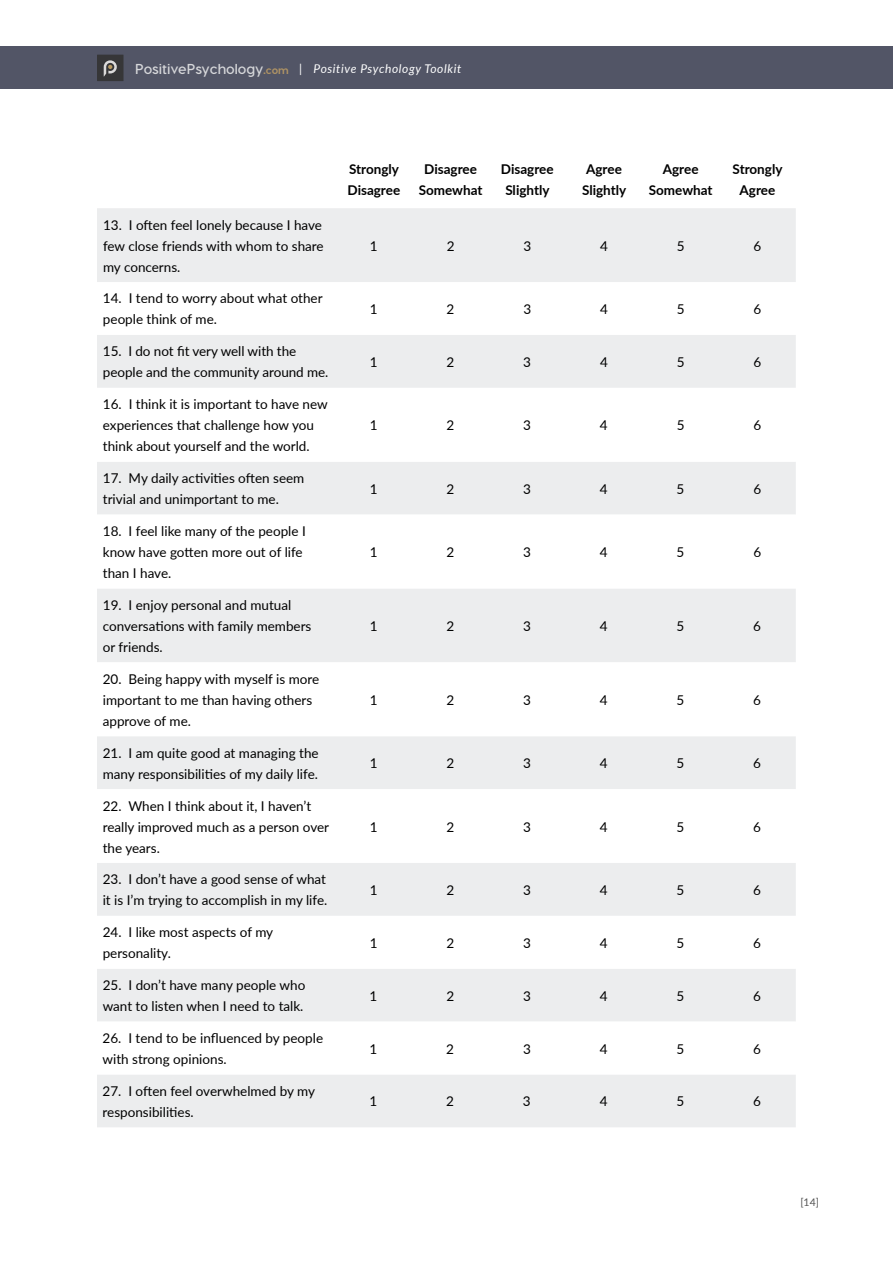
<style>
.page{position:relative;width:893px;height:1263px;background:#fff}
.page>*{position:absolute;margin:0;border:0;box-sizing:border-box;transform-origin:0 0}
.t1{font:13.5px/21px "Lato";color:#000}
.t2{font:700 13.5px/21px "Lato";color:#000;text-align:center}
.t3{font:italic 12px "Lato";letter-spacing:.05em;color:#fff}
.t4{font:10.5px "Lato";color:#555}
.s1{font-family:"Visby CF";font-weight:700;font-style:normal;font-size:14.4px;color:#d6d7da}
.s2{font-family:"Visby CF";font-weight:800;font-style:normal;font-size:10.8px;color:#af9364}
.s3{font-style:normal}
</style>
<div class="page">
<div style="left:0;top:46px;width:893px;height:43px;background:#525566"></div>
<div style="left:97px;top:55px;width:27px;height:26px;background:#363638"></div>
<svg style="left:104px;top:60px;width:13px;height:17px"></svg>
<div style="left:97px;top:208px;width:699px;height:919px;background:#ecedee"></div>
<svg style="left:97px;top:282px;width:699px;height:792px"></svg>
<p class="t3" style="left:135px;top:60px;width:328px"><span class="s1">PositivePsychology</span><span class="s2">.com</span> <span class="s3">|</span> Positive Psychology Toolkit</p>
<p class="t1" style="left:103px;top:214px;width:222px">13. I often feel lonely because I have few close friends with whom to share my concerns.</p>
<p class="t2" style="left:347px;top:158px;width:54px;text-align:left">Strongly<br>Disagree</p>
<p class="t2" style="left:419px;top:158px;width:65px">Disagree<br>Somewhat</p>
<p class="t2" style="left:501px;top:158px;width:54px">Disagree<br>Slightly</p>
<p class="t2" style="left:582px;top:158px;width:46px">Agree<br>Slightly</p>
<p class="t2" style="left:649px;top:158px;width:65px">Agree<br>Somewhat</p>
<p class="t2" style="left:733px;top:158px;width:51px">Strongly<br>Agree</p>
<p class="t1" style="left:370px;top:235px;width:9px">1</p>
<p class="t1" style="left:447px;top:235px;width:9px">2</p>
<p class="t1" style="left:523px;top:235px;width:9px">3</p>
<p class="t1" style="left:600px;top:235px;width:9px">4</p>
<p class="t1" style="left:677px;top:235px;width:9px">5</p>
<p class="t1" style="left:753px;top:235px;width:9px">6</p>
<p class="t1" style="left:103px;top:287px;width:221px">14. I tend to worry about what other people think of me.</p>
<p class="t1" style="left:370px;top:298px;width:9px">1</p>
<p class="t1" style="left:447px;top:298px;width:9px">2</p>
<p class="t1" style="left:523px;top:298px;width:9px">3</p>
<p class="t1" style="left:600px;top:298px;width:9px">4</p>
<p class="t1" style="left:677px;top:298px;width:9px">5</p>
<p class="t1" style="left:753px;top:298px;width:9px">6</p>
<p class="t1" style="left:103px;top:340px;width:227px">15. I do not fit very well with the people and the community around me.</p>
<p class="t1" style="left:370px;top:351px;width:9px">1</p>
<p class="t1" style="left:447px;top:351px;width:9px">2</p>
<p class="t1" style="left:523px;top:351px;width:9px">3</p>
<p class="t1" style="left:600px;top:351px;width:9px">4</p>
<p class="t1" style="left:677px;top:351px;width:9px">5</p>
<p class="t1" style="left:753px;top:351px;width:9px">6</p>
<p class="t1" style="left:103px;top:393px;width:226px">16. I think it is important to have new experiences that challenge how you think about yourself and the world.</p>
<p class="t1" style="left:370px;top:414px;width:9px">1</p>
<p class="t1" style="left:447px;top:414px;width:9px">2</p>
<p class="t1" style="left:523px;top:414px;width:9px">3</p>
<p class="t1" style="left:600px;top:414px;width:9px">4</p>
<p class="t1" style="left:677px;top:414px;width:9px">5</p>
<p class="t1" style="left:753px;top:414px;width:9px">6</p>
<p class="t1" style="left:103px;top:467px;width:203px">17. My daily activities often seem trivial and unimportant to me.</p>
<p class="t1" style="left:370px;top:478px;width:9px">1</p>
<p class="t1" style="left:447px;top:478px;width:9px">2</p>
<p class="t1" style="left:523px;top:478px;width:9px">3</p>
<p class="t1" style="left:600px;top:478px;width:9px">4</p>
<p class="t1" style="left:677px;top:478px;width:9px">5</p>
<p class="t1" style="left:753px;top:478px;width:9px">6</p>
<p class="t1" style="left:103px;top:520px;width:204px">18. I feel like many of the people I know have gotten more out of life than I have.</p>
<p class="t1" style="left:370px;top:541px;width:9px">1</p>
<p class="t1" style="left:446px;top:541px;width:9px">2</p>
<p class="t1" style="left:523px;top:541px;width:9px">3</p>
<p class="t1" style="left:600px;top:541px;width:9px">4</p>
<p class="t1" style="left:677px;top:541px;width:9px">5</p>
<p class="t1" style="left:753px;top:541px;width:9px">6</p>
<p class="t1" style="left:103px;top:594px;width:210px">19. I enjoy personal and mutual conversations with family members or friends.</p>
<p class="t1" style="left:103px;top:668px;width:218px">20. Being happy with myself is more important to me than having others approve of me.</p>
<p class="t1" style="left:370px;top:615px;width:9px">1</p>
<p class="t1" style="left:446px;top:615px;width:9px">2</p>
<p class="t1" style="left:523px;top:615px;width:9px">3</p>
<p class="t1" style="left:600px;top:615px;width:9px">4</p>
<p class="t1" style="left:677px;top:615px;width:9px">5</p>
<p class="t1" style="left:753px;top:615px;width:9px">6</p>
<p class="t1" style="left:370px;top:689px;width:9px">1</p>
<p class="t1" style="left:446px;top:689px;width:9px">2</p>
<p class="t1" style="left:523px;top:689px;width:9px">3</p>
<p class="t1" style="left:600px;top:689px;width:9px">4</p>
<p class="t1" style="left:677px;top:689px;width:9px">5</p>
<p class="t1" style="left:753px;top:689px;width:9px">6</p>
<p class="t1" style="left:103px;top:742px;width:217px">21. I am quite good at managing the many responsibilities of my daily life.</p>
<p class="t1" style="left:370px;top:752px;width:9px">1</p>
<p class="t1" style="left:446px;top:752px;width:9px">2</p>
<p class="t1" style="left:523px;top:752px;width:9px">3</p>
<p class="t1" style="left:600px;top:752px;width:9px">4</p>
<p class="t1" style="left:676px;top:752px;width:9px">5</p>
<p class="t1" style="left:753px;top:752px;width:9px">6</p>
<p class="t1" style="left:103px;top:794px;width:228px">22. When I think about it, I haven’t really improved much as a person over the years.</p>
<p class="t1" style="left:370px;top:815px;width:9px">1</p>
<p class="t1" style="left:446px;top:815px;width:9px">2</p>
<p class="t1" style="left:523px;top:815px;width:9px">3</p>
<p class="t1" style="left:600px;top:815px;width:9px">4</p>
<p class="t1" style="left:676px;top:815px;width:9px">5</p>
<p class="t1" style="left:753px;top:815px;width:9px">6</p>
<p class="t1" style="left:103px;top:868px;width:226px">23. I don’t have a good sense of what it is I’m trying to accomplish in my life.</p>
<p class="t1" style="left:370px;top:879px;width:9px">1</p>
<p class="t1" style="left:446px;top:879px;width:9px">2</p>
<p class="t1" style="left:523px;top:879px;width:9px">3</p>
<p class="t1" style="left:600px;top:879px;width:9px">4</p>
<p class="t1" style="left:676px;top:879px;width:9px">5</p>
<p class="t1" style="left:753px;top:879px;width:9px">6</p>
<p class="t1" style="left:103px;top:921px;width:172px">24. I like most aspects of my personality.</p>
<p class="t1" style="left:370px;top:932px;width:9px">1</p>
<p class="t1" style="left:446px;top:932px;width:9px">2</p>
<p class="t1" style="left:523px;top:932px;width:9px">3</p>
<p class="t1" style="left:600px;top:932px;width:9px">4</p>
<p class="t1" style="left:676px;top:932px;width:9px">5</p>
<p class="t1" style="left:753px;top:932px;width:9px">6</p>
<p class="t1" style="left:103px;top:974px;width:204px">25. I don’t have many people who want to listen when I need to talk.</p>
<p class="t1" style="left:370px;top:985px;width:9px">1</p>
<p class="t1" style="left:446px;top:985px;width:9px">2</p>
<p class="t1" style="left:523px;top:985px;width:9px">3</p>
<p class="t1" style="left:600px;top:985px;width:9px">4</p>
<p class="t1" style="left:676px;top:985px;width:9px">5</p>
<p class="t1" style="left:753px;top:985px;width:9px">6</p>
<p class="t1" style="left:103px;top:1027px;width:222px">26. I tend to be influenced by people with strong opinions.</p>
<p class="t1" style="left:370px;top:1037px;width:9px">1</p>
<p class="t1" style="left:446px;top:1037px;width:9px">2</p>
<p class="t1" style="left:523px;top:1037px;width:9px">3</p>
<p class="t1" style="left:600px;top:1037px;width:9px">4</p>
<p class="t1" style="left:676px;top:1037px;width:9px">5</p>
<p class="t1" style="left:753px;top:1037px;width:9px">6</p>
<p class="t1" style="left:103px;top:1080px;width:214px">27. I often feel overwhelmed by my responsibilities.</p>
<p class="t1" style="left:370px;top:1090px;width:9px">1</p>
<p class="t1" style="left:446px;top:1090px;width:9px">2</p>
<p class="t1" style="left:523px;top:1090px;width:9px">3</p>
<p class="t1" style="left:600px;top:1090px;width:9px">4</p>
<p class="t1" style="left:676px;top:1090px;width:9px">5</p>
<p class="t1" style="left:753px;top:1090px;width:9px">6</p>
<p class="t4" style="left:800px;top:1195px;width:20px">[14]</p>
</div>
